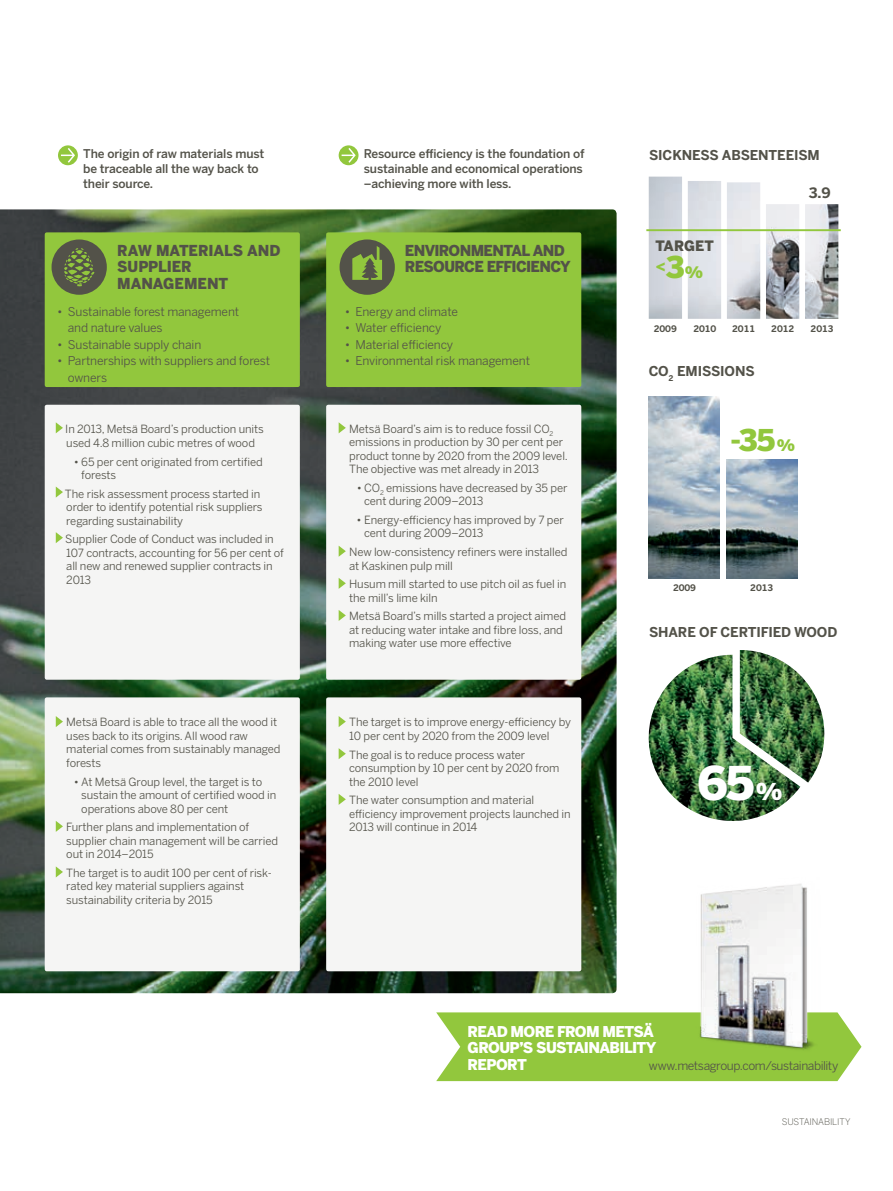
<style>
.page{position:relative;width:893px;height:1191px;background:#fff}
.page>*{position:absolute;margin:0;border:0;box-sizing:border-box;transform-origin:0 0}
.t1{font:900 46.05px "Benton Sans";color:#fff}
.t2{font:900 29.85px "Benton Sans";color:#92c73d}
.t3{font:900 15.75px "Benton Sans";color:#92c73d}
.t4{font:900 15px/16.5px "Benton Sans";letter-spacing:-.04em;color:#535249}
.t5{font:900 15px/16.5px "Benton Sans";letter-spacing:-.005em;color:#535249}
.t6{font:900 14.85px/16.6px "Benton Sans";letter-spacing:-.045em;color:#fff}
.t7{font:900 14.25px "Benton Sans";color:#535249}
.t8{font:700 14.25px "Benton Sans";color:#535249}
.t9{font:700 13.5px "Benton Sans";letter-spacing:-.01em;color:#535249}
.t10{font:12px/16.5px "Benton Sans";letter-spacing:-.01em;color:#535249}
.t11{font:500 12px/15px "Benton Sans";letter-spacing:-.01em;color:#535249}
.t12{font:12px "Benton Sans";letter-spacing:-.035em;color:#535249}
.t13{font:11.25px/13.5px "Benton Sans";letter-spacing:-.01em;color:#535249}
.t14{font:700 9px "Benton Sans";letter-spacing:-.01em;color:#535249}
.t15{font:300 9px "Benton Sans";letter-spacing:-.02em;color:#535249}
.s1{font-size:29.85px}
.s2{font-size:15.75px}
.s3{font-size:23.1px}
</style>
<div class="page">
<img style="left:0;top:209px;width:617px;height:784px">
<div style="left:45px;top:697px;width:255px;height:274px;background:#f5f5f4;border-radius:2px"></div>
<div style="left:326px;top:697px;width:255px;height:274px;background:#f5f5f4;border-radius:2px"></div>
<div style="left:45px;top:405px;width:255px;height:274px;background:#f5f5f4;border-radius:2px"></div>
<div style="left:326px;top:405px;width:255px;height:274px;background:#f5f5f4;border-radius:2px"></div>
<div style="left:326px;top:232px;width:255px;height:155px;background:#92c73d;border-radius:2px"></div>
<div style="left:45px;top:232px;width:255px;height:155px;background:#92c73d;border-radius:2px"></div>
<svg style="left:56px;top:716px;width:7px;height:11px"></svg>
<svg style="left:56px;top:821px;width:7px;height:11px"></svg>
<svg style="left:56px;top:866px;width:7px;height:11px"></svg>
<div style="left:52px;top:239px;width:55px;height:56px;background:#535249;border-radius:50%"></div>
<svg style="left:64px;top:248px;width:30px;height:38px"></svg>
<svg style="left:58px;top:145px;width:20px;height:20px"></svg>
<svg style="left:61px;top:148px;width:14px;height:15px"></svg>
<svg style="left:339px;top:145px;width:19px;height:20px"></svg>
<svg style="left:342px;top:148px;width:14px;height:15px"></svg>
<svg style="left:56px;top:422px;width:7px;height:11px"></svg>
<svg style="left:56px;top:486px;width:7px;height:11px"></svg>
<svg style="left:56px;top:532px;width:7px;height:11px"></svg>
<svg style="left:339px;top:422px;width:7px;height:11px"></svg>
<svg style="left:339px;top:546px;width:7px;height:11px"></svg>
<svg style="left:339px;top:578px;width:7px;height:11px"></svg>
<svg style="left:339px;top:610px;width:7px;height:11px"></svg>
<svg style="left:339px;top:716px;width:7px;height:11px"></svg>
<svg style="left:339px;top:748px;width:7px;height:11px"></svg>
<svg style="left:339px;top:794px;width:7px;height:11px"></svg>
<div style="left:340px;top:239px;width:55px;height:56px;background:#535249;border-radius:50%"></div>
<svg style="left:352px;top:246px;width:30px;height:34px"></svg>
<img style="left:649px;top:396px;width:71px;height:182px">
<img style="left:726px;top:460px;width:71px;height:118px">
<img style="left:649px;top:177px;width:189px;height:142px">
<svg style="left:436px;top:1012px;width:425px;height:69px;background:#9acb4c"></svg>
<img style="left:680px;top:884px;width:151px;height:176px">
<hr style="left:646px;top:229px;width:195px;height:2px;background:#92c73d">
<img style="left:648px;top:650px;width:176px;height:171px">
<p class="t11" style="left:83px;top:146px;width:183px">The origin of raw materials must be traceable all the way back to their source.</p>
<p class="t11" style="left:364px;top:146px;width:222px">Resource efficiency is the foundation of sustainable and economical operations –achieving more with less.</p>
<h3 class="t5" style="left:117px;top:242px;width:165px">RAW MATERIALS AND<br>SUPPLIER<br>MANAGEMENT</h3>
<p class="t10" style="left:68px;top:303px;width:173px;text-indent:-10px">• Sustainable forest management and nature values</p>
<p class="t10" style="left:57px;top:336px;width:145px">• Sustainable supply chain</p>
<p class="t10" style="left:68px;top:352px;width:204px;text-indent:-10px">• Partnerships with suppliers and forest owners</p>
<p class="t13" style="left:65px;top:422px;width:200px">In 2013, Metsä Board’s production units used 4.8 million cubic metres of wood</p>
<p class="t13" style="left:81px;top:454px;width:183px;text-indent:-8px">• 65 per cent originated from certified forests</p>
<p class="t13" style="left:65px;top:486px;width:199px">The risk assessment process started in order to identify potential risk suppliers regarding sustainability</p>
<p class="t13" style="left:65px;top:532px;width:220px">Supplier Code of Conduct was included in<br>107 contracts, accounting for 56 per cent of all new and renewed supplier contracts in<br>2013</p>
<p class="t13" style="left:66px;top:715px;width:216px">Metsä Board is able to trace all the wood it uses back to its origins. All wood raw material comes from sustainably managed forests</p>
<p class="t13" style="left:81px;top:774px;width:196px;text-indent:-8px">• At Metsä Group level, the target is to sustain the amount of certified wood in operations above 80 per cent</p>
<p class="t13" style="left:66px;top:820px;width:213px">Further plans and implementation of supplier chain management will be carried out in 2014–2015</p>
<p class="t13" style="left:66px;top:865px;width:207px">The target is to audit 100 per cent of risk&shy;rated key material suppliers against sustainability criteria by 2015</p>
<h3 class="t4" style="left:405px;top:242px;width:167px">ENVIRONMENTAL AND<br>RESOURCE EFFICIENCY</h3>
<p class="t10" style="left:345px;top:303px;width:115px">• Energy and climate</p>
<p class="t10" style="left:345px;top:319px;width:98px">• Water efficiency</p>
<p class="t10" style="left:345px;top:336px;width:110px">• Material efficiency</p>
<p class="t10" style="left:345px;top:352px;width:187px">• Environmental risk management</p>
<p class="t13" style="left:349px;top:422px;width:220px">Metsä Board’s aim is to reduce fossil CO<sub>2 </sub>emissions in production by 30 per cent per product tonne by 2020 from the 2009 level.<br>The objective was met already in 2013</p>
<p class="t13" style="left:364px;top:481px;width:205px;text-indent:-7px">• CO<sub>2</sub> emissions have decreased by 35 per cent during 2009–2013</p>
<p class="t13" style="left:364px;top:513px;width:201px;text-indent:-8px">• Energy-efficiency has improved by 7 per cent during 2009–2013</p>
<p class="t13" style="left:349px;top:545px;width:220px">New low-consistency refiners were installed at Kaskinen pulp mill</p>
<p class="t13" style="left:349px;top:577px;width:219px">Husum mill started to use pitch oil as fuel in the mill’s lime kiln</p>
<p class="t13" style="left:349px;top:609px;width:218px">Metsä Board’s mills started a project aimed at reducing water intake and fibre loss, and making water use more effective</p>
<p class="t13" style="left:349px;top:715px;width:223px">The target is to improve energy-efficiency by<br>10 per cent by 2020 from the 2009 level</p>
<p class="t13" style="left:349px;top:747px;width:212px">The goal is to reduce process water consumption by 10 per cent by 2020 from the 2010 level</p>
<p class="t13" style="left:349px;top:793px;width:223px">The water consumption and material efficiency improvement projects launched in<br>2013 will continue in 2014</p>
<p class="t9" style="left:649px;top:146px;width:172px">SICKNESS ABSENTEEISM</p>
<p class="t7" style="left:655px;top:237px;width:60px">TARGET</p>
<h3 class="t3" style="left:655px;top:259px;width:49px">&lt;<span class="s1">3</span>%</h3>
<p class="t8" style="left:809px;top:184px;width:23px">3.9</p>
<p class="t14" style="left:654px;top:323px;width:25px">2009</p>
<p class="t14" style="left:693px;top:323px;width:25px">2010</p>
<p class="t14" style="left:732px;top:323px;width:25px">2011</p>
<p class="t14" style="left:771px;top:323px;width:25px">2012</p>
<p class="t14" style="left:811px;top:323px;width:25px">2013</p>
<p class="t9" style="left:649px;top:363px;width:108px">CO<sub>2</sub> EMISSIONS</p>
<h2 class="t2" style="left:730px;top:423px;width:66px">-35<span class="s2">%</span></h2>
<p class="t14" style="left:673px;top:582px;width:25px">2009</p>
<p class="t14" style="left:750px;top:582px;width:25px">2013</p>
<p class="t9" style="left:649px;top:624px;width:190px">SHARE OF CERTIFIED WOOD</p>
<h1 class="t1" style="left:700px;top:737px;width:82px">65<span class="s3">%</span></h1>
<h1 class="t1" style="left:697px;top:755px;width:87px">65<span class="s3">%</span></h1>
<h3 class="t6" style="left:467px;top:1022px;width:191px">READ MORE FROM METSÄ<br>GROUP’S SUSTAINABILITY<br>REPORT</h3>
<p class="t12" style="left:649px;top:1058px;width:191px">www.metsagroup.com/sustainability</p>
<p class="t15" style="left:782px;top:1116px;width:70px">SUSTAINABILITY</p>
</div>
